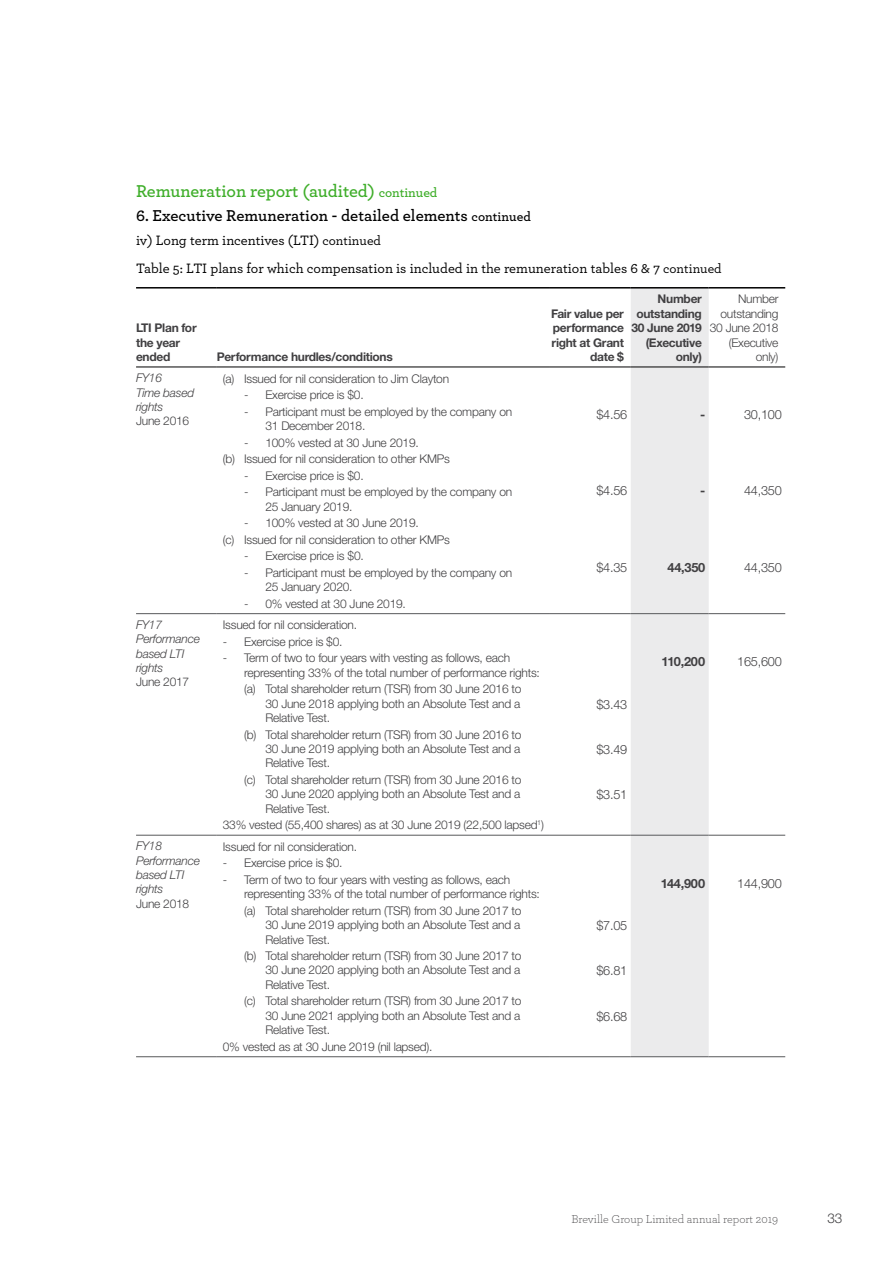
<style>
.page{position:relative;width:893px;height:1263px;background:#fff}
.page>*{position:absolute;margin:0;border:0;box-sizing:border-box;transform-origin:0 0}
.t1{font:600 18px "Archer";letter-spacing:-.005em;color:#3fae2a}
.t2{font:600 16.5px "Archer";color:#000}
.t3{font:500 14.25px/27.8px "Archer";color:#000}
.t4{font:300 13.5px "Helvetica Neue CE";color:#414042}
.t5{font:300 12.75px "Helvetica Neue CE";letter-spacing:-.02em;color:#414042}
.t6{font:700 12.75px "Helvetica Neue CE";letter-spacing:-.02em;color:#414042}
.t7{font:300 12px/14.4px "Helvetica Neue CE";letter-spacing:-.02em;color:#414042}
.t8{font:700 12px/14.4px "Helvetica Neue CE";letter-spacing:-.025em;color:#414042;text-align:right}
.t9{font:italic 300 12px/14.4px "Helvetica Neue CE";letter-spacing:-.02em;color:#414042}
.t10{font:300 12px "Archer";color:#414042}
.s1{font-size:13.5px}
</style>
<div class="page">
<div style="left:631px;top:289px;width:78px;height:767px;background:#ebebec"></div>
<hr style="left:136px;top:287px;width:81px;height:2px;background:#000">
<hr style="left:217px;top:287px;width:333px;height:2px;background:#000">
<hr style="left:550px;top:287px;width:81px;height:2px;background:#000">
<hr style="left:631px;top:287px;width:78px;height:2px;background:#000">
<hr style="left:709px;top:287px;width:76px;height:2px;background:#000">
<hr style="left:136px;top:367px;width:81px;height:1px;background:#000">
<hr style="left:217px;top:367px;width:333px;height:1px;background:#000">
<hr style="left:550px;top:367px;width:81px;height:1px;background:#000">
<hr style="left:631px;top:367px;width:78px;height:1px;background:#000">
<hr style="left:709px;top:367px;width:76px;height:1px;background:#000">
<hr style="left:136px;top:613px;width:81px;height:1px;background:#58595b">
<hr style="left:136px;top:835px;width:81px;height:1px;background:#58595b">
<hr style="left:136px;top:1056px;width:81px;height:1px;background:#58595b">
<hr style="left:217px;top:613px;width:333px;height:1px;background:#58595b">
<hr style="left:550px;top:613px;width:81px;height:1px;background:#58595b">
<hr style="left:631px;top:613px;width:78px;height:1px;background:#58595b">
<hr style="left:709px;top:613px;width:76px;height:1px;background:#58595b">
<hr style="left:217px;top:835px;width:333px;height:1px;background:#58595b">
<hr style="left:550px;top:835px;width:81px;height:1px;background:#58595b">
<hr style="left:631px;top:835px;width:78px;height:1px;background:#58595b">
<hr style="left:709px;top:835px;width:76px;height:1px;background:#58595b">
<hr style="left:217px;top:1056px;width:333px;height:1px;background:#58595b">
<hr style="left:550px;top:1056px;width:81px;height:1px;background:#58595b">
<hr style="left:631px;top:1056px;width:78px;height:1px;background:#58595b">
<hr style="left:709px;top:1056px;width:76px;height:1px;background:#58595b">
<h1 class="t1" style="left:136px;top:180px;width:303px">Remuneration report (audited) <span class="s1">continued</span></h1>
<h2 class="t2" style="left:136px;top:205px;width:396px">6. Executive Remuneration - detailed elements <span class="s1">continued</span></h2>
<p class="t3" style="left:136px;top:226px;width:587px">iv) Long term incentives (LTI) <span class="s1">continued<br></span>Table 5: LTI plans for which compensation is included in the remuneration tables 6 &amp; 7 <span class="s1">continued</span></p>
<p class="t8" style="left:136px;top:321px;width:62px;text-align:left">LTI Plan for the year ended</p>
<p class="t9" style="left:136px;top:371px;width:60px">FY16<br>Time based rights</p>
<p class="t7" style="left:136px;top:414px;width:55px">June 2016</p>
<p class="t9" style="left:136px;top:617px;width:65px">FY17<br>Performance based LTI rights</p>
<p class="t7" style="left:136px;top:675px;width:55px">June 2017</p>
<p class="t9" style="left:136px;top:839px;width:65px">FY18<br>Performance based LTI rights</p>
<p class="t7" style="left:136px;top:896px;width:55px">June 2018</p>
<p class="t8" style="left:217px;top:350px;width:177px">Performance hurdles/conditions</p>
<p class="t7" style="left:223px;top:371px;width:228px">(a) Issued for nil consideration to Jim Clayton</p>
<p class="t7" style="left:244px;top:388px;width:121px">- Exercise price is $0.</p>
<p class="t7" style="left:265px;top:404px;width:248px;text-indent:-21px">- Participant must be employed by the company on<br>31 December 2018.</p>
<p class="t7" style="left:223px;top:434px;width:229px;line-height:16.5px;text-indent:21px">- 100% vested at 30 June 2019.<br>(b) Issued for nil consideration to other KMPs</p>
<p class="t7" style="left:244px;top:468px;width:121px">- Exercise price is $0.</p>
<p class="t7" style="left:265px;top:485px;width:248px;text-indent:-21px">- Participant must be employed by the company on<br>25 January 2019.</p>
<p class="t7" style="left:223px;top:515px;width:229px;line-height:16.5px;text-indent:21px">- 100% vested at 30 June 2019.<br>(c) Issued for nil consideration to other KMPs</p>
<p class="t7" style="left:244px;top:549px;width:121px">- Exercise price is $0.</p>
<p class="t7" style="left:265px;top:565px;width:248px;text-indent:-21px">- Participant must be employed by the company on<br>25 January 2020.</p>
<p class="t7" style="left:244px;top:596px;width:163px">- 0% vested at 30 June 2019.</p>
<p class="t7" style="left:223px;top:618px;width:136px">Issued for nil consideration.</p>
<p class="t7" style="left:223px;top:634px;width:121px">- Exercise price is $0.</p>
<p class="t7" style="left:244px;top:651px;width:297px;text-indent:-21px">- Term of two to four years with vesting as follows, each representing 33% of the total number of performance rights:</p>
<p class="t7" style="left:265px;top:682px;width:258px;text-align:justify;text-indent:-21px">(a) Total shareholder return (TSR) from 30 June 2016 to 30 June 2018 applying both an Absolute Test and a Relative Test.</p>
<p class="t7" style="left:265px;top:727px;width:258px;text-align:justify;text-indent:-21px">(b) Total shareholder return (TSR) from 30 June 2016 to 30 June 2019 applying both an Absolute Test and a Relative Test.</p>
<p class="t7" style="left:265px;top:772px;width:258px;text-align:justify;text-indent:-21px">(c) Total shareholder return (TSR) from 30 June 2016 to 30 June 2020 applying both an Absolute Test and a Relative Test.</p>
<p class="t7" style="left:223px;top:818px;width:323px">33% vested (55,400 shares) as at 30 June 2019 (22,500 lapsed<sup>1</sup>)</p>
<p class="t7" style="left:223px;top:839px;width:136px">Issued for nil consideration.</p>
<p class="t7" style="left:223px;top:856px;width:121px">- Exercise price is $0.</p>
<p class="t7" style="left:244px;top:872px;width:297px;text-indent:-21px">- Term of two to four years with vesting as follows, each representing 33% of the total number of performance rights:</p>
<p class="t7" style="left:265px;top:903px;width:258px;text-align:justify;text-indent:-21px">(a) Total shareholder return (TSR) from 30 June 2017 to 30 June 2019 applying both an Absolute Test and a Relative Test.</p>
<p class="t7" style="left:265px;top:948px;width:258px;text-align:justify;text-indent:-21px">(b) Total shareholder return (TSR) from 30 June 2017 to 30 June 2020 applying both an Absolute Test and a Relative Test.</p>
<p class="t7" style="left:265px;top:994px;width:258px;text-align:justify;text-indent:-21px">(c) Total shareholder return (TSR) from 30 June 2017 to 30 June 2021 applying both an Absolute Test and a Relative Test.</p>
<p class="t7" style="left:223px;top:1039px;width:211px">0% vested as at 30 June 2019 (nil lapsed).</p>
<p class="t8" style="left:631px;top:292px;width:72px">Number outstanding<br>30 June 2019 (Executive only)</p>
<p class="t7" style="left:710px;top:292px;width:70px;text-align:right">Number outstanding<br>30 June 2018 (Executive only)</p>
<p class="t8" style="left:551px;top:306px;width:74px">Fair value per performance right at Grant date $</p>
<p class="t5" style="left:596px;top:407px;width:32px">$4.56</p>
<p class="t5" style="left:596px;top:483px;width:32px">$4.56</p>
<p class="t5" style="left:596px;top:560px;width:32px">$4.35</p>
<p class="t5" style="left:596px;top:696px;width:32px">$3.43</p>
<p class="t5" style="left:596px;top:742px;width:32px">$3.49</p>
<p class="t5" style="left:596px;top:787px;width:32px">$3.51</p>
<p class="t5" style="left:596px;top:918px;width:32px">$7.05</p>
<p class="t5" style="left:596px;top:963px;width:32px">$6.81</p>
<p class="t5" style="left:596px;top:1008px;width:32px">$6.68</p>
<p class="t6" style="left:700px;top:406px;width:7px">-</p>
<p class="t5" style="left:744px;top:407px;width:39px">30,100</p>
<p class="t6" style="left:700px;top:483px;width:7px">-</p>
<p class="t5" style="left:744px;top:483px;width:39px">44,350</p>
<p class="t6" style="left:668px;top:559px;width:39px">44,350</p>
<p class="t5" style="left:744px;top:560px;width:39px">44,350</p>
<p class="t6" style="left:661px;top:653px;width:45px">110,200</p>
<p class="t5" style="left:737px;top:654px;width:46px">165,600</p>
<p class="t6" style="left:661px;top:875px;width:46px">144,900</p>
<p class="t5" style="left:737px;top:875px;width:46px">144,900</p>
<p class="t10" style="left:571px;top:1211px;width:208px">Breville Group Limited annual report 2019</p>
<p class="t4" style="left:827px;top:1210px;width:17px">33</p>
</div>
